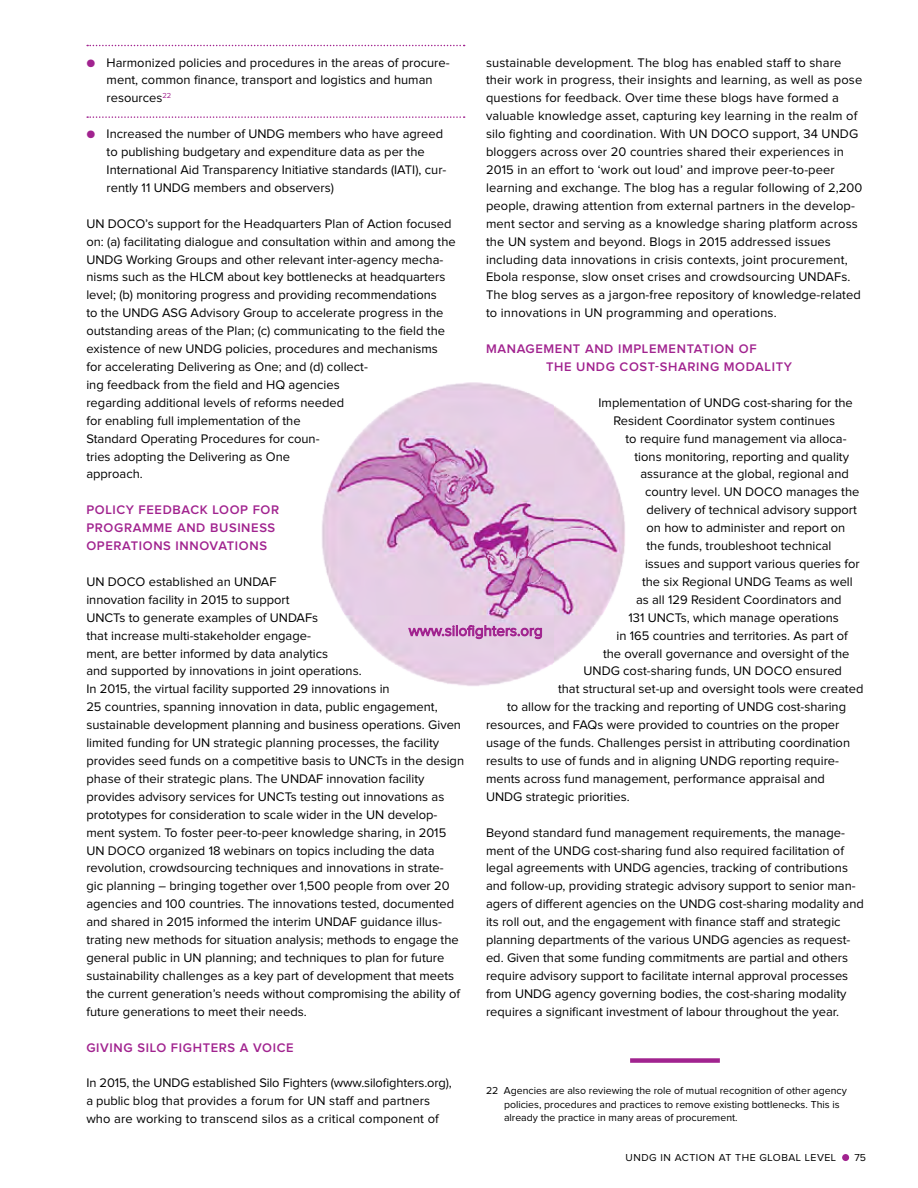
<style>
.page{position:relative;width:918px;height:1188px;background:#fff}
.page>*{position:absolute;margin:0;border:0;box-sizing:border-box;transform-origin:0 0}
.Copy{font:12.9px/17.9px "Proxima Nova";color:#000}
.List{font:12.9px/17.9px "Proxima Nova";color:#000}
.Sub_Headline{font:600 12.9px/17.9px "Proxima Nova";letter-spacing:.05em;color:#a1238f}
.footnotes{font:10.5px/13.5px "Proxima Nova";color:#000}
.Copy-2{font:10.5px "Proxima Nova";letter-spacing:.05em;color:#000}
.s1{color:#a1238f}
</style>
<div class="page">
<svg style="left:87px;top:45px;width:378px;height:1px"></svg>
<svg style="left:87px;top:116px;width:378px;height:2px"></svg>
<div style="left:630px;top:1058px;width:90px;height:5px;background:#a1238f"></div>
<img style="left:322px;top:382px;width:303px;height:304px">
<svg style="left:408px;top:625px;width:134px;height:14px;background:#c98ac2"></svg>
<div style="left:842px;top:1154px;width:7px;height:7px;background:#a1238f;border-radius:50%"></div>
<p class="List" style="left:107px;top:54px;width:345px;text-indent:-20px"><span class="s1">●</span> Harmonized policies and procedures in the areas of procure&shy;ment, common finance, transport and logistics and human resources<sup>22</sup></p>
<p class="List" style="left:107px;top:125px;width:341px;text-indent:-20px"><span class="s1">●</span> Increased the number of UNDG members who have agreed to publishing budgetary and expenditure data as per the International Aid Transparency Initiative standards (IATI), cur&shy;rently 11 UNDG members and observers)</p>
<p class="Copy" style="left:86px;top:215px;width:371px">UN DOCO’s support for the Headquarters Plan of Action focused on: (a) facilitating dialogue and consultation within and among the UNDG Working Groups and other relevant inter-agency mecha&shy;nisms such as the HLCM about key bottlenecks at headquarters level; (b) monitoring progress and providing recommendations<br>to the UNDG ASG Advisory Group to accelerate progress in the outstanding areas of the Plan; (c) communicating to the field the existence of new UNDG policies, procedures and mechanisms for accelerating Delivering as One; and (d) collect-<br>ing feedback from the field and HQ agencies<br>regarding additional levels of reforms needed<br>for enabling full implementation of the<br>Standard Operating Procedures for coun-<br>tries adopting the Delivering as One<br>approach.</p>
<p class="Sub_Headline" style="left:86px;top:501px;width:194px">POLICY FEEDBACK LOOP FOR<br>PROGRAMME AND BUSINESS<br>OPERATIONS INNOVATIONS</p>
<p class="Copy" style="left:86px;top:573px;width:379px">UN DOCO established an UNDAF<br>innovation facility in 2015 to support<br>UNCTs to generate examples of UNDAFs<br>that increase multi-stakeholder engage-<br>ment, are better informed by data analytics<br>and supported by innovations in joint operations.<br>In 2015, the virtual facility supported 29 innovations in<br>25 countries, spanning innovation in data, public engagement, sustainable development planning and business operations. Given limited funding for UN strategic planning processes, the facility provides seed funds on a competitive basis to UNCTs in the design phase of their strategic plans. The UNDAF innovation facility provides advisory services for UNCTs testing out innovations as prototypes for consideration to scale wider in the UN develop&shy;ment system. To foster peer-to-peer knowledge sharing, in 2015<br>UN DOCO organized 18 webinars on topics including the data revolution, crowdsourcing techniques and innovations in strate-<br>gic planning – bringing together over 1,500 people from over 20 agencies and 100 countries. The innovations tested, documented and shared in 2015 informed the interim UNDAF guidance illus&shy;trating new methods for situation analysis; methods to engage the general public in UN planning; and techniques to plan for future sustainability challenges as a key part of development that meets the current generation’s needs without compromising the ability of future generations to meet their needs.</p>
<p class="Sub_Headline" style="left:86px;top:1039px;width:209px">GIVING SILO FIGHTERS A VOICE</p>
<p class="Copy" style="left:86px;top:1074px;width:367px">In 2015, the UNDG established Silo Fighters (www.silofighters.org), a public blog that provides a forum for UN staff and partners who are working to transcend silos as a critical component of</p>
<p class="footnotes" style="left:504px;top:1084px;width:344px;text-indent:-18px">22 Agencies are also reviewing the role of mutual recognition of other agency policies, procedures and practices to remove existing bottlenecks. This is already the practice in many areas of procurement.</p>
<p class="Copy-2" style="left:626px;top:1152px;width:212px">UNDG IN ACTION AT THE GLOBAL LEVEL</p>
<p class="Copy-2" style="left:855px;top:1152px;width:13px">75</p>
<p class="Copy" style="left:486px;top:54px;width:378px">sustainable development. The blog has enabled staff to share their work in progress, their insights and learning, as well as pose questions for feedback. Over time these blogs have formed a valuable knowledge asset, capturing key learning in the realm of silo fighting and coordination. With UN DOCO support, 34 UNDG bloggers across over 20 countries shared their experiences in 2015 in an effort to ‘work out loud’ and improve peer-to-peer learning and exchange. The blog has a regular following of 2,200 people, drawing attention from external partners in the develop&shy;ment sector and serving as a knowledge sharing platform across the UN system and beyond. Blogs in 2015 addressed issues including data innovations in crisis contexts, joint procurement, Ebola response, slow onset crises and crowdsourcing UNDAFs.<br>The blog serves as a jargon-free repository of knowledge-related to innovations in UN programming and operations.</p>
<p class="Sub_Headline" style="left:546px;top:340px;width:247px;text-indent:-60px">MANAGEMENT AND IMPLEMENTATION OF<br>THE UNDG COST-SHARING MODALITY</p>
<p class="Copy" style="left:598px;top:394px;width:256px">Implementation of UNDG cost-sharing for the</p>
<p class="Copy" style="left:614px;top:412px;width:223px">Resident Coordinator system continues</p>
<p class="Copy" style="left:626px;top:430px;width:223px">to require fund management via alloca-</p>
<p class="Copy" style="left:634px;top:448px;width:216px">tions monitoring, reporting and quality</p>
<p class="Copy" style="left:640px;top:466px;width:210px">assurance at the global, regional and</p>
<p class="Copy" style="left:645px;top:483px;width:216px">country level. UN DOCO manages the</p>
<p class="Copy" style="left:646px;top:501px;width:212px">delivery of technical advisory support</p>
<p class="Copy" style="left:646px;top:519px;width:200px">on how to administer and report on</p>
<p class="Copy" style="left:646px;top:537px;width:186px">the funds, troubleshoot technical</p>
<p class="Copy" style="left:645px;top:555px;width:216px">issues and support various queries for</p>
<p class="Copy" style="left:642px;top:573px;width:212px">the six Regional UNDG Teams as well</p>
<p class="Copy" style="left:636px;top:591px;width:207px">as all 129 Resident Coordinators and</p>
<p class="Copy" style="left:628px;top:609px;width:212px">131 UNCTs, which manage operations</p>
<p class="Copy" style="left:616px;top:627px;width:233px">in 165 countries and territories. As part of</p>
<p class="Copy" style="left:603px;top:645px;width:248px">the overall governance and oversight of the</p>
<p class="Copy" style="left:584px;top:663px;width:260px">UNDG cost-sharing funds, UN DOCO ensured</p>
<p class="Copy" style="left:558px;top:680px;width:307px">that structural set-up and oversight tools were created</p>
<p class="Copy" style="left:507px;top:698px;width:341px">to allow for the tracking and reporting of UNDG cost-sharing</p>
<p class="Copy" style="left:486px;top:716px;width:355px">resources, and FAQs were provided to countries on the proper</p>
<p class="Copy" style="left:486px;top:734px;width:366px">usage of the funds. Challenges persist in attributing coordination</p>
<p class="Copy" style="left:486px;top:752px;width:355px">results to use of funds and in aligning UNDG reporting require-</p>
<p class="Copy" style="left:486px;top:770px;width:341px">ments across fund management, performance appraisal and</p>
<p class="Copy" style="left:486px;top:788px;width:145px">UNDG strategic priorities.</p>
<p class="Copy" style="left:486px;top:824px;width:379px">Beyond standard fund management requirements, the manage&shy;ment of the UNDG cost-sharing fund also required facilitation of legal agreements with UNDG agencies, tracking of contributions and follow-up, providing strategic advisory support to senior man&shy;agers of different agencies on the UNDG cost-sharing modality and its roll out, and the engagement with finance staff and strategic planning departments of the various UNDG agencies as request&shy;ed. Given that some funding commitments are partial and others require advisory support to facilitate internal approval processes from UNDG agency governing bodies, the cost-sharing modality requires a significant investment of labour throughout the year.</p>
</div>
